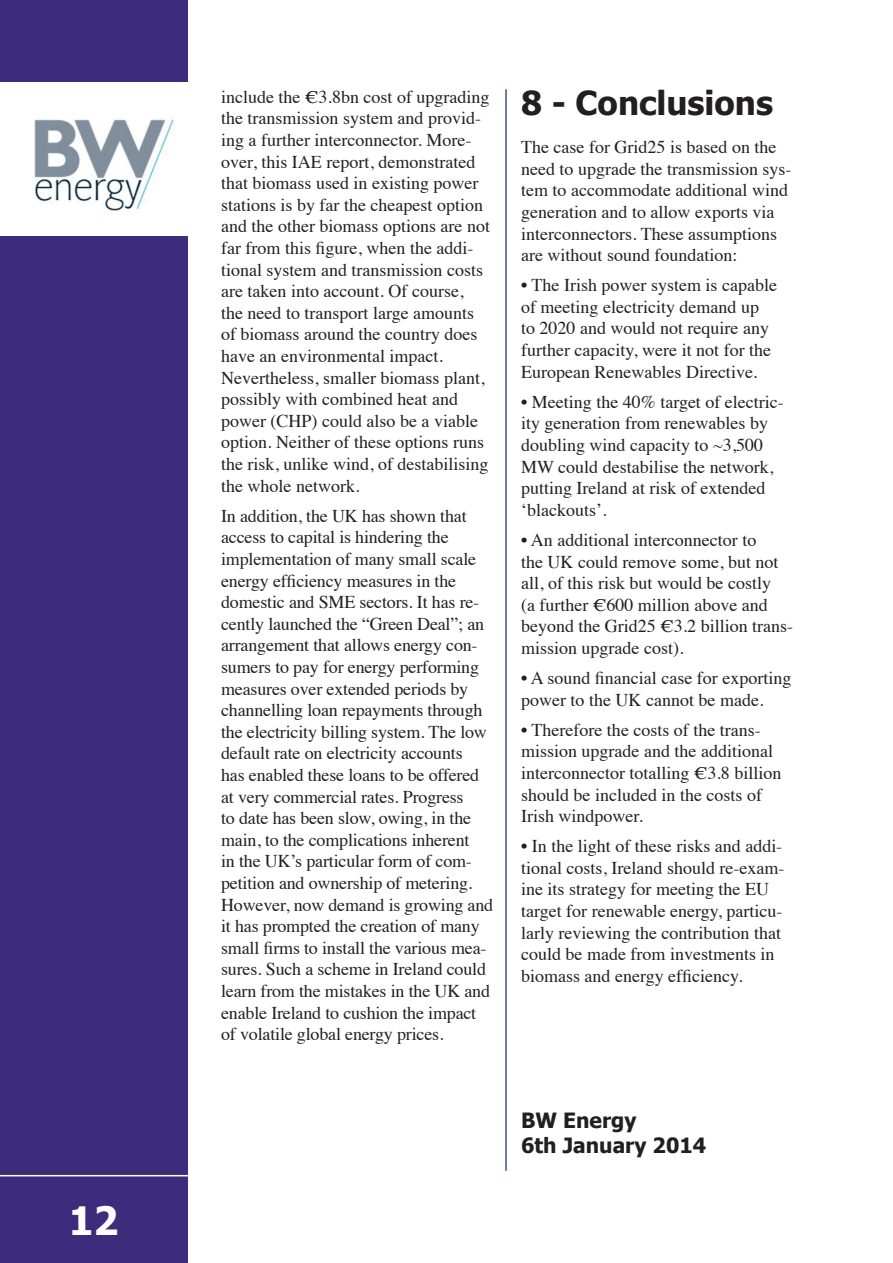
<style>
.page{position:relative;width:893px;height:1263px;background:#fff}
.page>*{position:absolute;margin:0;border:0;box-sizing:border-box;transform-origin:0 0}
.t1{font:700 39px "Tahoma";color:#fff}
.t2{font:700 33px "Tahoma";color:#231f20}
.t3{font:700 21px "Tahoma";color:#231f20}
.t4{font:18px/21.6px "Times";color:#231f20}
</style>
<div class="page">
<div style="left:0;top:0;width:188px;height:1263px;background:#3b2d7c"></div>
<div style="left:0;top:82px;width:189px;height:154px;background:#fff"></div>
<img style="left:34px;top:117px;width:140px;height:94px">
<hr style="left:0;top:1175px;width:189px;height:1px;background:#fff">
<hr style="left:505px;top:89px;width:2px;height:1082px;background:#3a53a3">
<p class="t1" style="left:69px;top:1193px;width:51px">12</p>
<p class="t4" style="left:221px;top:84px;width:270px">include the €3.8bn cost of upgrading the transmission system and provid&shy;ing a further interconnector. More&shy;over, this IAE report, demonstrated that biomass used in existing power stations is by far the cheapest option and the other biomass options are not far from this figure, when the addi&shy;tional system and transmission costs are taken into account. Of course,<br>the need to transport large amounts of biomass around the country does have an environmental impact.<br>Nevertheless, smaller biomass plant, possibly with combined heat and power (CHP) could also be a viable option. Neither of these options runs the risk, unlike wind, of destabilising the whole network.</p>
<p class="t4" style="left:221px;top:503px;width:274px">In addition, the UK has shown that access to capital is hindering the implementation of many small scale energy efficiency measures in the domestic and SME sectors. It has re&shy;cently launched the “Green Deal”; an arrangement that allows energy con&shy;sumers to pay for energy performing measures over extended periods by channelling loan repayments through the electricity billing system. The low default rate on electricity accounts<br>has enabled these loans to be offered at very commercial rates. Progress<br>to date has been slow, owing, in the main, to the complications inherent<br>in the UK’s particular form of com&shy;petition and ownership of metering.<br>However, now demand is growing and it has prompted the creation of many small firms to install the various mea&shy;sures. Such a scheme in Ireland could learn from the mistakes in the UK and enable Ireland to cushion the impact of volatile global energy prices.</p>
<p class="t2" style="left:521px;top:79px;width:253px">8 - Conclusions</p>
<p class="t4" style="left:521px;top:135px;width:272px">The case for Grid25 is based on the need to upgrade the transmission sys&shy;tem to accommodate additional wind generation and to allow exports via interconnectors. These assumptions are without sound foundation:</p>
<p class="t4" style="left:521px;top:273px;width:257px">• The Irish power system is capable of meeting electricity demand up to 2020 and would not require any further capacity, were it not for the European Renewables Directive.</p>
<p class="t4" style="left:521px;top:389px;width:264px">• Meeting the 40% target of electric&shy;ity generation from renewables by doubling wind capacity to ~3,500<br>MW could destabilise the network, putting Ireland at risk of extended ‘blackouts’.</p>
<p class="t4" style="left:521px;top:527px;width:274px">• An additional interconnector to<br>the UK could remove some, but not all, of this risk but would be costly<br>(a further €600 million above and beyond the Grid25 €3.2 billion trans&shy;mission upgrade cost).</p>
<p class="t4" style="left:521px;top:666px;width:272px">• A sound financial case for exporting power to the UK cannot be made.</p>
<p class="t4" style="left:521px;top:717px;width:262px">• Therefore the costs of the trans&shy;mission upgrade and the additional interconnector totalling €3.8 billion should be included in the costs of<br>Irish windpower.</p>
<p class="t4" style="left:521px;top:834px;width:265px">• In the light of these risks and addi&shy;tional costs, Ireland should re-exam&shy;ine its strategy for meeting the EU target for renewable energy, particu&shy;larly reviewing the contribution that could be made from investments in biomass and energy efficiency.</p>
<p class="t3" style="left:521px;top:1105px;width:117px">BW Energy</p>
<p class="t3" style="left:521px;top:1130px;width:187px">6th January 2014</p>
</div>
